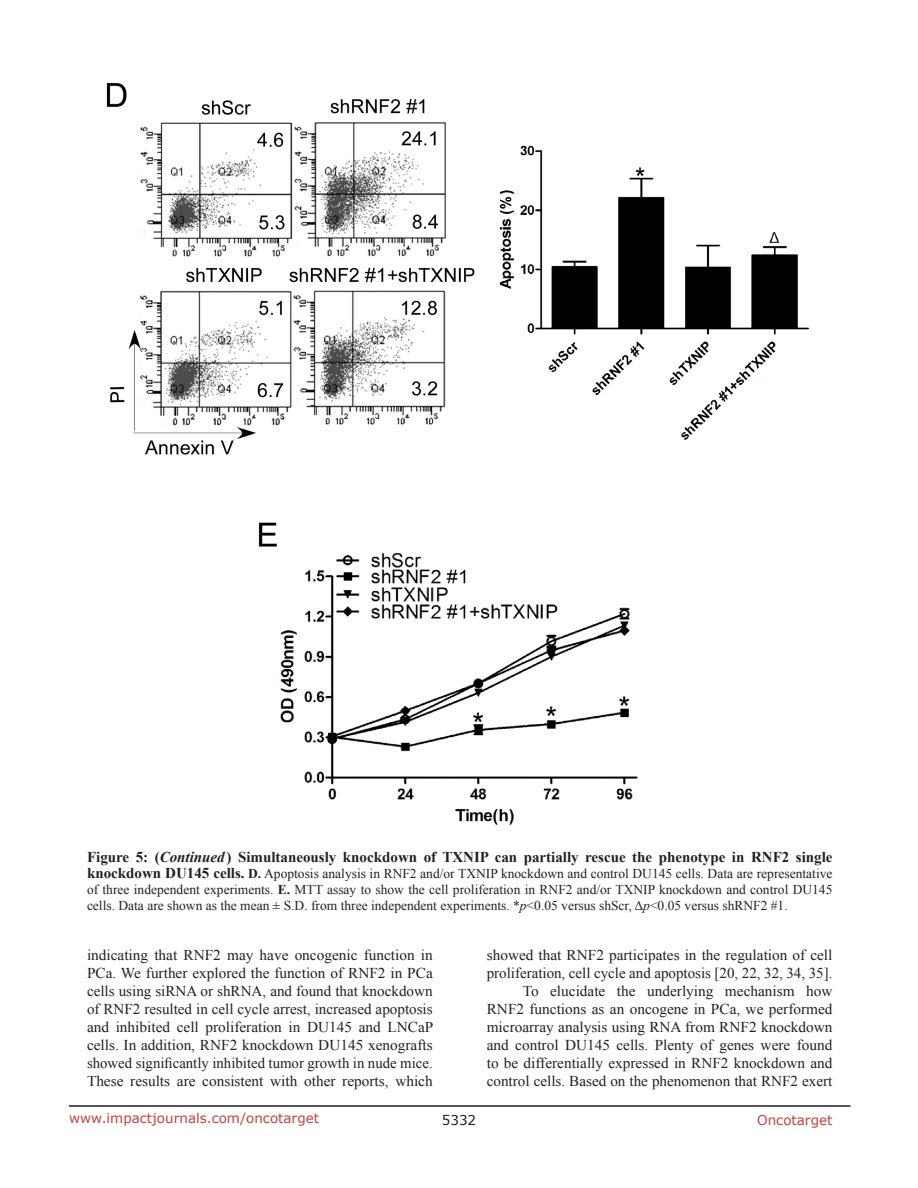
<style>
.page{position:relative;width:918px;height:1188px;background:#fff}
.page>*{position:absolute;margin:0;border:0;box-sizing:border-box;transform-origin:0 0}
.BodyText{font:15px/18px "Times New Roman";color:#231f20;text-align:justify}
.figuretext{font:700 15px "Times New Roman";color:#231f20}
.figuretext-2{font:13.5px/16.2px "Times New Roman";color:#231f20;text-align:justify}
.t1{font:13.5px "Verdana";color:#c24141}
.t2{font:13.5px "Verdana";color:#231f20}
.s1{font-style:italic}
.s2{font-weight:700;font-size:15px}
.s3{font-weight:700}
</style>
<div class="page">
<hr style="left:69px;top:1105px;width:781px;height:2px;background:#231f20">
<img style="left:106px;top:82px;width:704px;height:744px">
<p class="figuretext" style="left:87px;top:846px;width:747px">Figure 5: (<span class="s1">Continued</span>) Simultaneously knockdown of TXNIP can partially rescue the phenotype in RNF2 single</p>
<p class="figuretext-2" style="left:87px;top:865px;width:747px"><span class="s2">knockdown DU145 cells.</span> <span class="s3">D.</span> Apoptosis analysis in RNF2 and/or TXNIP knockdown and control DU145 cells. Data are representative of three independent experiments. <span class="s3">E.</span> MTT assay to show the cell proliferation in RNF2 and/or TXNIP knockdown and control DU145 cells. Data are shown as the mean ± S.D. from three independent experiments. *<span class="s1">p</span>&lt;0.05 versus shScr, Δ<span class="s1">p</span>&lt;0.05 versus shRNF2 #1.</p>
<p class="BodyText" style="left:87px;top:945px;width:348px">indicating that RNF2 may have oncogenic function in PCa. We further explored the function of RNF2 in PCa cells using siRNA or shRNA, and found that knockdown of RNF2 resulted in cell cycle arrest, increased apoptosis and inhibited cell proliferation in DU145 and LNCaP cells. In addition, RNF2 knockdown DU145 xenografts showed significantly inhibited tumor growth in nude mice.<br>These results are consistent with other reports, which</p>
<p class="BodyText" style="left:487px;top:945px;width:347px">showed that RNF2 participates in the regulation of cell proliferation, cell cycle and apoptosis [20, 22, 32, 34, 35].</p>
<p class="BodyText" style="left:487px;top:981px;width:347px;text-indent:36px">To elucidate the underlying mechanism how RNF2 functions as an oncogene in PCa, we performed microarray analysis using RNA from RNF2 knockdown and control DU145 cells. Plenty of genes were found to be differentially expressed in RNF2 knockdown and control cells. Based on the phenomenon that RNF2 exert</p>
<p class="t1" style="left:69px;top:1109px;width:252px">www.impactjournals.com/oncotarget</p>
<p class="t2" style="left:442px;top:1111px;width:36px">5332</p>
<p class="t1" style="left:757px;top:1111px;width:77px">Oncotarget</p>
</div>
